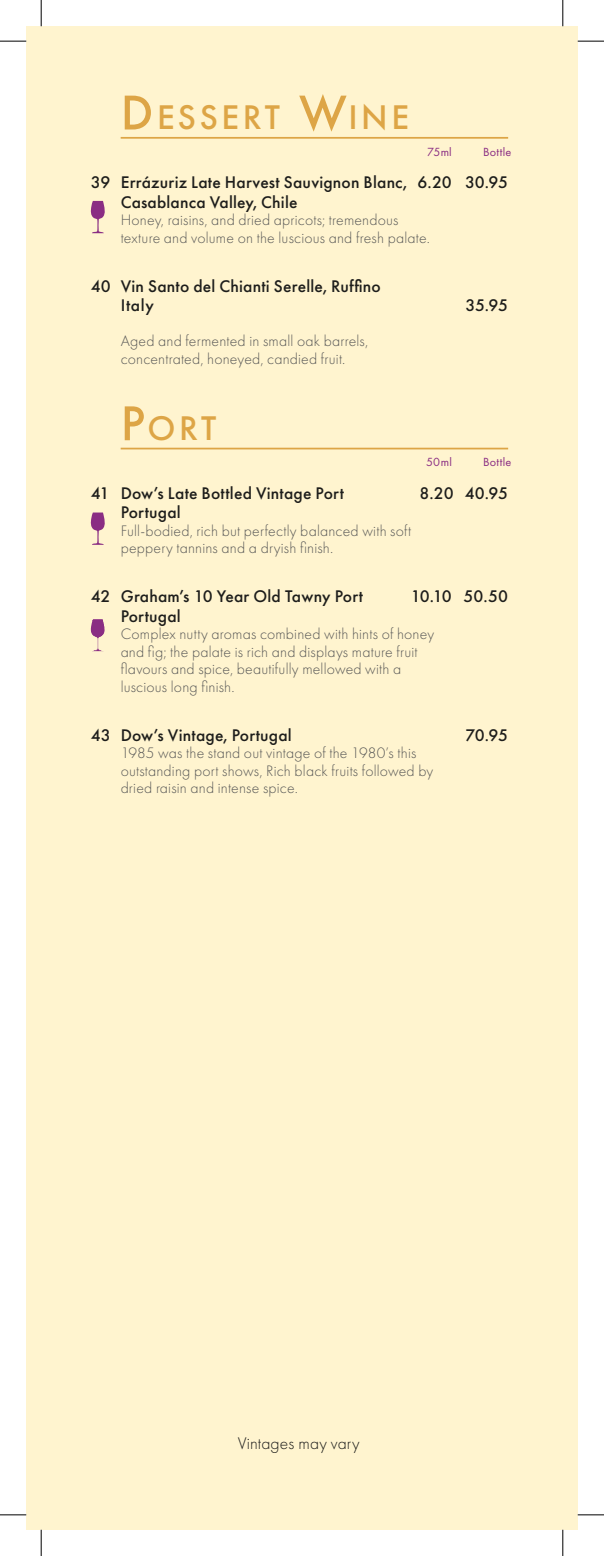
<style>
.page{position:relative;width:604px;height:1556px;background:#fff}
.page>*{position:absolute;margin:0;border:0;box-sizing:border-box;transform-origin:0 0}
.t1{font:500 35.52px "Futura PT";letter-spacing:.095em;color:#dda546}
.t2{font:500 17.5px/19.2px "Futura PT";letter-spacing:.01em;color:#1d1d1b}
.t3{font:300 17.5px "Futura PT";letter-spacing:.005em;color:#1d1d1b}
.t4{font:300 15.75px/17.5px "Futura PT";letter-spacing:.01em;color:#575756}
.t5{font:12.25px "Futura PT";letter-spacing:.02em;color:#8a2d83}
.s1{font-size:50.75px}
</style>
<div class="page">
<div style="left:26px;top:26px;width:551px;height:1503px;background:#fff4cf"></div>
<hr style="left:121px;top:137px;width:386px;height:2px;background:#dda546">
<hr style="left:121px;top:448px;width:386px;height:1px;background:#dda546">
<svg style="left:90px;top:201px;width:15px;height:32px"></svg>
<svg style="left:90px;top:512px;width:15px;height:33px"></svg>
<img style="left:91px;top:619px;width:13px;height:32px">
<svg style="left:0;top:41px;width:26px;height:1px"></svg>
<svg style="left:577px;top:41px;width:26px;height:1px"></svg>
<svg style="left:0;top:1514px;width:26px;height:1px"></svg>
<svg style="left:577px;top:1514px;width:26px;height:1px"></svg>
<svg style="left:41px;top:0;width:1px;height:26px"></svg>
<svg style="left:41px;top:1529px;width:1px;height:27px"></svg>
<svg style="left:562px;top:0;width:1px;height:26px"></svg>
<svg style="left:562px;top:1529px;width:1px;height:27px"></svg>
<h1 class="t1" style="left:120px;top:96px;width:290px"><span class="s1">D</span>ESSERT <span class="s1">W</span>INE</h1>
<p class="t5" style="left:426px;top:144px;width:26px">75ml</p>
<p class="t5" style="left:482px;top:144px;width:30px">Bottle</p>
<p class="t2" style="left:121px;top:173px;width:388px;text-indent:-30px">39 Errázuriz Late Harvest Sauvignon Blanc, 6.20 30.95<br>Casablanca Valley, Chile</p>
<p class="t4" style="left:121px;top:211px;width:310px">Honey, raisins, and dried apricots; tremendous texture and volume on the luscious and fresh palate.</p>
<p class="t2" style="left:121px;top:276px;width:261px;text-indent:-30px">40 Vin Santo del Chianti Serelle, Ruffino<br>Italy</p>
<p class="t2" style="left:465px;top:295px;width:44px">35.95</p>
<p class="t4" style="left:121px;top:332px;width:249px">Aged and fermented in small oak barrels, concentrated, honeyed, candied fruit.</p>
<h1 class="t1" style="left:120px;top:407px;width:97px"><span class="s1">P</span>ORT</h1>
<p class="t5" style="left:426px;top:455px;width:27px">50ml</p>
<p class="t5" style="left:482px;top:455px;width:30px">Bottle</p>
<p class="t2" style="left:91px;top:484px;width:254px">41 Dow’s Late Bottled Vintage Port</p>
<p class="t2" style="left:419px;top:484px;width:90px">8.20 40.95</p>
<p class="t2" style="left:121px;top:503px;width:61px">Portugal</p>
<p class="t4" style="left:121px;top:522px;width:292px">Full-bodied, rich but perfectly balanced with soft peppery tannins and a dryish finish.</p>
<p class="t2" style="left:91px;top:587px;width:273px">42 Graham’s 10 Year Old Tawny Port</p>
<p class="t2" style="left:410px;top:587px;width:99px">10.10 50.50</p>
<p class="t2" style="left:121px;top:606px;width:61px">Portugal</p>
<p class="t4" style="left:121px;top:625px;width:315px">Complex nutty aromas combined with hints of honey and fig; the palate is rich and displays mature fruit flavours and spice, beautifully mellowed with a luscious long finish.</p>
<p class="t2" style="left:91px;top:725px;width:202px">43 Dow’s Vintage, Portugal</p>
<p class="t2" style="left:465px;top:725px;width:44px">70.95</p>
<p class="t4" style="left:121px;top:744px;width:314px">1985 was the stand out vintage of the 1980’s this outstanding port shows, Rich black fruits followed by dried raisin and intense spice.</p>
<p class="t3" style="left:237px;top:1433px;width:123px">Vintages may vary</p>
</div>
